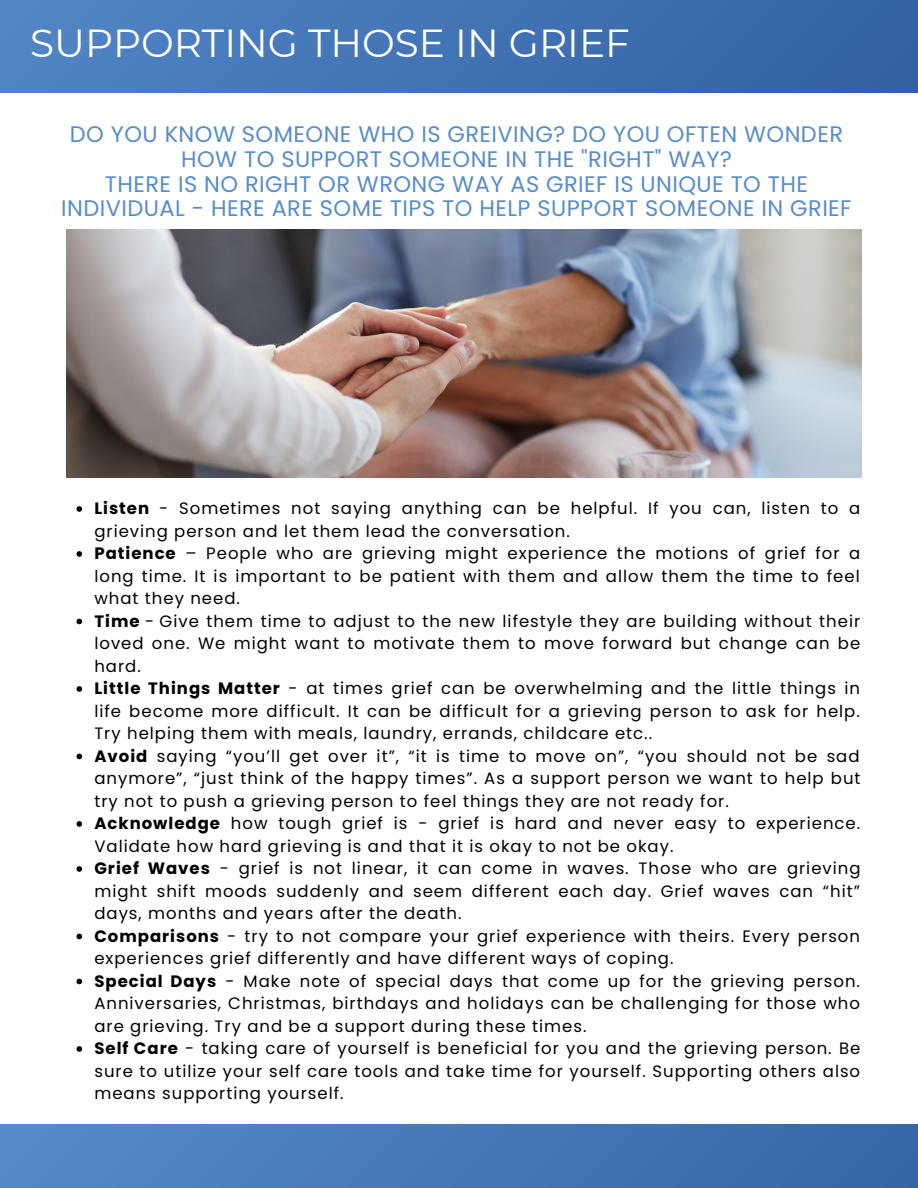
<style>
.page{position:relative;width:918px;height:1188px;background:#fff}
.page>*{position:absolute;margin:0;border:0;box-sizing:border-box;transform-origin:0 0}
.t1{font:39px "Montserrat";color:#fff}
.t2{font:22.5px/24.8px "Poppins";letter-spacing:.02em;color:#578ccc;text-align:center}
.t3{font:16.5px/22.5px "Poppins";letter-spacing:.06em;color:#000}
.s1{font-weight:700}
</style>
<div class="page">
<div style="left:0;top:1125px;width:918px;height:63px;background:linear-gradient(to right,#568aca,#3766a7)"></div>
<div style="left:0;top:0;width:918px;height:92px;background:linear-gradient(to right,#5185c5,#3361a3)"></div>
<svg style="left:77px;top:506px;width:5px;height:6px"></svg>
<svg style="left:77px;top:551px;width:5px;height:6px"></svg>
<svg style="left:77px;top:619px;width:5px;height:5px"></svg>
<svg style="left:77px;top:686px;width:5px;height:6px"></svg>
<svg style="left:77px;top:754px;width:5px;height:5px"></svg>
<svg style="left:77px;top:821px;width:5px;height:6px"></svg>
<svg style="left:77px;top:866px;width:5px;height:6px"></svg>
<svg style="left:77px;top:934px;width:5px;height:5px"></svg>
<svg style="left:77px;top:979px;width:5px;height:5px"></svg>
<svg style="left:77px;top:1046px;width:5px;height:6px"></svg>
<img style="left:66px;top:230px;width:796px;height:247px">
<h1 class="t1" style="left:30px;top:19px;width:601px">SUPPORTING THOSE IN GRIEF</h1>
<h2 class="t2" style="left:61px;top:122px;width:792px">DO YOU KNOW SOMEONE WHO IS GREIVING? DO YOU OFTEN WONDER HOW TO SUPPORT SOMEONE IN THE "RIGHT" WAY?<br>THERE IS NO RIGHT OR WRONG WAY AS GRIEF IS UNIQUE TO THE INDIVIDUAL - HERE ARE SOME TIPS TO HELP SUPPORT SOMEONE IN GRIEF</h2>
<p class="t3" style="left:94px;top:497px;width:768px"><span class="s1">Listen</span> - Sometimes not saying anything can be helpful. If you can, listen to a grieving person and let them lead the conversation.<br><span class="s1">Patience</span> – People who are grieving might experience the motions of grief for a long time. It is important to be patient with them and allow them the time to feel what they need.<br><span class="s1">Time</span> - Give them time to adjust to the new lifestyle they are building without their loved one. We might want to motivate them to move forward but change can be hard.<br><span class="s1">Little Things Matter</span> - at times grief can be overwhelming and the little things in life become more difficult. It can be difficult for a grieving person to ask for help.<br>Try helping them with meals, laundry, errands, childcare etc..<br><span class="s1">Avoid</span> saying “you’ll get over it”, “it is time to move on”, “you should not be sad anymore”, “just think of the happy times”. As a support person we want to help but try not to push a grieving person to feel things they are not ready for.<br><span class="s1">Acknowledge</span> how tough grief is - grief is hard and never easy to experience.<br>Validate how hard grieving is and that it is okay to not be okay.<br><span class="s1">Grief Waves</span> - grief is not linear, it can come in waves. Those who are grieving might shift moods suddenly and seem different each day. Grief waves can “hit” days, months and years after the death.<br><span class="s1">Comparisons</span> - try to not compare your grief experience with theirs. Every person experiences grief differently and have different ways of coping.<br><span class="s1">Special Days</span> - Make note of special days that come up for the grieving person.<br>Anniversaries, Christmas, birthdays and holidays can be challenging for those who are grieving. Try and be a support during these times.<br><span class="s1">Self Care</span> - taking care of yourself is beneficial for you and the grieving person. Be sure to utilize your self care tools and take time for yourself. Supporting others also means supporting yourself.</p>
</div>
